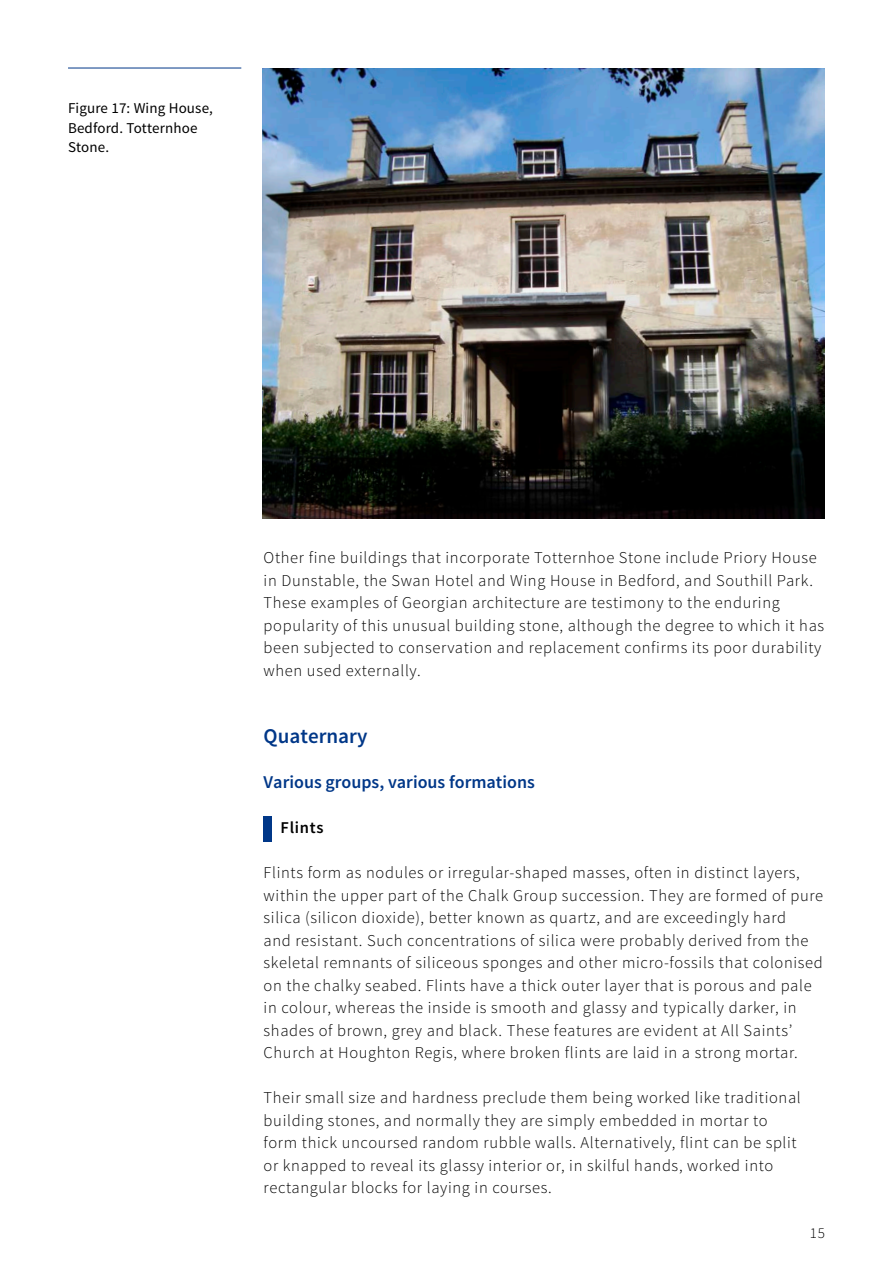
<style>
.page{position:relative;width:893px;height:1263px;background:#fff}
.page>*{position:absolute;margin:0;border:0;box-sizing:border-box;transform-origin:0 0}
.Heading_1{font:600 21px "Source Sans Pro";color:#003788}
.Heading_2{font:600 18px "Source Sans Pro";color:#003788}
.Body_text{font:300 16.5px/22.5px "Source Sans Pro";letter-spacing:.04em;color:#000}
.Emphasis_Stone_type{font:600 16.5px "Source Sans Pro";letter-spacing:.04em;color:#000}
.t1{font:15px "Source Sans Pro";letter-spacing:.01em;color:#000}
.t2{font:300 15px "Source Sans Pro";color:#000}
</style>
<div class="page">
<div style="left:264px;top:816px;width:8px;height:25px;background:#003788"></div>
<img style="left:263px;top:68px;width:562px;height:450px">
<hr style="left:68px;top:68px;width:173px;height:1px;background:#003788">
<p class="t1" style="left:68px;top:99px;width:146px">Figure 17: Wing House,</p>
<p class="t1" style="left:68px;top:118px;width:131px">Bedford. Totternhoe</p>
<p class="t1" style="left:68px;top:138px;width:43px">Stone.</p>
<p class="Body_text" style="left:264px;top:546px;width:562px">Other fine buildings that incorporate Totternhoe Stone include Priory House in Dunstable, the Swan Hotel and Wing House in Bedford, and Southill Park.<br>These examples of Georgian architecture are testimony to the enduring popularity of this unusual building stone, although the degree to which it has been subjected to conservation and replacement confirms its poor durability when used externally.</p>
<h1 class="Heading_1" style="left:264px;top:723px;width:105px">Quaternary</h1>
<h2 class="Heading_2" style="left:264px;top:771px;width:273px">Various groups, various formations</h2>
<h3 class="Emphasis_Stone_type" style="left:281px;top:817px;width:44px">Flints</h3>
<p class="Body_text" style="left:264px;top:861px;width:561px">Flints form as nodules or irregular-shaped masses, often in distinct layers, within the upper part of the Chalk Group succession. They are formed of pure silica (silicon dioxide), better known as quartz, and are exceedingly hard<br>and resistant. Such concentrations of silica were probably derived from the skeletal remnants of siliceous sponges and other micro-fossils that colonised on the chalky seabed. Flints have a thick outer layer that is porous and pale in colour, whereas the inside is smooth and glassy and typically darker, in shades of brown, grey and black. These features are evident at All Saints’ Church at Houghton Regis, where broken flints are laid in a strong mortar.</p>
<p class="Body_text" style="left:264px;top:1086px;width:539px">Their small size and hardness preclude them being worked like traditional building stones, and normally they are simply embedded in mortar to form thick uncoursed random rubble walls. Alternatively, flint can be split or knapped to reveal its glassy interior or, in skilful hands, worked into rectangular blocks for laying in courses.</p>
<p class="t2" style="left:810px;top:1224px;width:16px">15</p>
</div>
